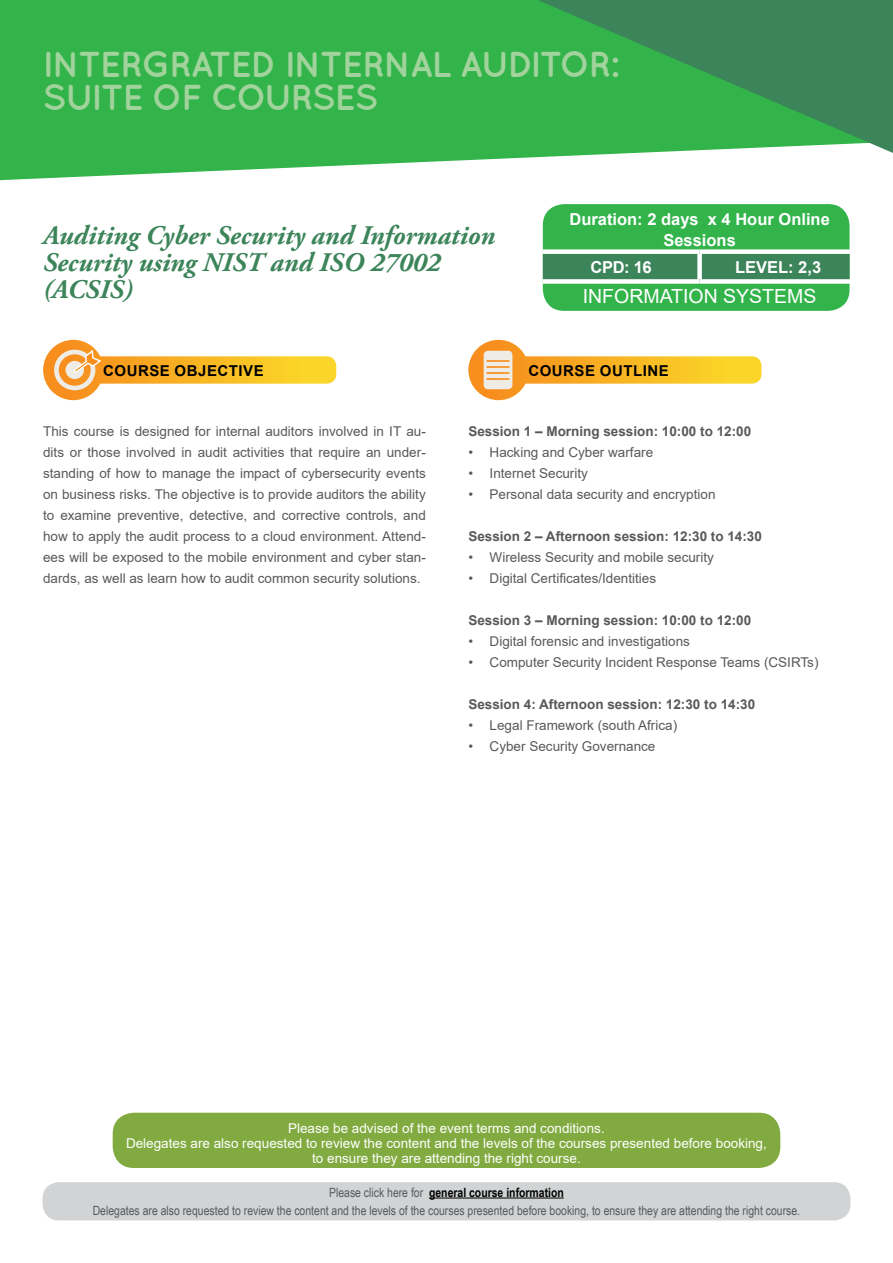
<style>
.page{position:relative;width:893px;height:1263px;background:#fff}
.page>*{position:absolute;margin:0;border:0;box-sizing:border-box;transform-origin:0 0}
.t1{font:700 36px/33px "Quicksand";letter-spacing:-.04em;color:#a2d39c}
.t2{font:italic 700 27px/27px "Adobe Garamond Pro";color:#3c8459}
.t3{font:19.5px "Arial";color:#fff}
.t4{font:700 16.5px/21px "Arial";color:#fff;text-align:center}
.t5{font:700 15px "Arial";letter-spacing:.035em;color:#000}
.t6{font:13.5px/21px "Arial";color:#58595b;text-align:justify}
.t7{font:13.5px/15px "Arial";color:#fff;text-align:center}
.t8{font:700 13.5px "Arial";color:#58595b}
.t9{font:12.75px/18px "Arial Narrow";color:#58595b;text-align:center}
.s1{font-weight:700;color:#000}
</style>
<div class="page">
<svg style="left:43px;top:340px;width:293px;height:60px"></svg>
<svg style="left:468px;top:340px;width:293px;height:60px"></svg>
<svg style="left:0;top:0;width:632px;height:180px;background:#43ba59"></svg>
<svg style="left:538px;top:0;width:355px;height:153px;background:#3b9d55"></svg>
<div style="left:43px;top:1182px;width:807px;height:38px;background:#d1d3d4;border-radius:16px"></div>
<hr style="left:429px;top:1197px;width:135px;height:1px;background:#000">
<div style="left:113px;top:1113px;width:667px;height:55px;background:#81ab40;border-radius:21px"></div>
<div style="left:543px;top:204px;width:306px;height:107px;background:#32b44a;border-radius:21px"></div>
<div style="left:543px;top:253px;width:306px;height:29px;background:#3c8459"></div>
<div style="left:543px;top:249px;width:157px;height:5px;background:#fff"></div>
<div style="left:700px;top:249px;width:159px;height:5px;background:#fff"></div>
<div style="left:697px;top:254px;width:5px;height:25px;background:#fff"></div>
<div style="left:543px;top:279px;width:157px;height:5px;background:#fff"></div>
<div style="left:700px;top:279px;width:159px;height:5px;background:#fff"></div>
<h1 class="t1" style="left:43px;top:47px;width:577px">INTERGRATED INTERNAL AUDITOR:<br>SUITE OF COURSES</h1>
<h2 class="t2" style="left:43px;top:222px;width:454px">Auditing Cyber Security and Information<br>Security using NIST and ISO 27002 (ACSIS)</h2>
<p class="t5" style="left:103px;top:360px;width:162px">COURSE OBJECTIVE</p>
<p class="t4" style="left:569px;top:209px;width:262px">Duration: 2 days x 4 Hour Online<br>Sessions</p>
<p class="t4" style="left:590px;top:256px;width:63px">CPD: 16</p>
<p class="t4" style="left:735px;top:256px;width:88px">LEVEL: 2,3</p>
<h3 class="t3" style="left:583px;top:283px;width:235px">INFORMATION SYSTEMS</h3>
<p class="t5" style="left:528px;top:360px;width:142px">COURSE OUTLINE</p>
<p class="t6" style="left:43px;top:421px;width:384px">This course is designed for internal auditors involved in IT au&shy;dits or those involved in audit activities that require an under&shy;standing of how to manage the impact of cybersecurity events on business risks. The objective is to provide auditors the ability to examine preventive, detective, and corrective controls, and how to apply the audit process to a cloud environment. Attend&shy;ees will be exposed to the mobile environment and cyber stan&shy;dards, as well as learn how to audit common security solutions.</p>
<p class="t8" style="left:468px;top:422px;width:284px">Session 1 – Morning session: 10:00 to 12:00</p>
<p class="t6" style="left:468px;top:442px;width:186px">• Hacking and Cyber warfare</p>
<p class="t6" style="left:468px;top:463px;width:121px">• Internet Security</p>
<p class="t6" style="left:468px;top:484px;width:249px">• Personal data security and encryption</p>
<p class="t8" style="left:468px;top:527px;width:295px">Session 2 – Afternoon session: 12:30 to 14:30</p>
<p class="t6" style="left:468px;top:547px;width:247px">• Wireless Security and mobile security</p>
<p class="t6" style="left:468px;top:568px;width:189px">• Digital Certificates/Identities</p>
<p class="t8" style="left:468px;top:611px;width:284px">Session 3 – Morning session: 10:00 to 12:00</p>
<p class="t6" style="left:468px;top:631px;width:223px">• Digital forensic and investigations</p>
<p class="t6" style="left:468px;top:652px;width:352px">• Computer Security Incident Response Teams (CSIRTs)</p>
<p class="t8" style="left:468px;top:695px;width:288px">Session 4: Afternoon session: 12:30 to 14:30</p>
<p class="t6" style="left:468px;top:715px;width:210px">• Legal Framework (south Africa)</p>
<p class="t6" style="left:468px;top:736px;width:189px">• Cyber Security Governance</p>
<p class="t7" style="left:126px;top:1120px;width:642px">Please be advised of the event terms and conditions.<br>Delegates are also requested to review the content and the levels of the courses presented before booking, to ensure they are attending the right course.</p>
<p class="t9" style="left:93px;top:1183px;width:709px">Please click here for <span class="s1">general course information<br></span>Delegates are also requested to review the content and the levels of the courses presented before booking, to ensure they are attending the right course.</p>
</div>
